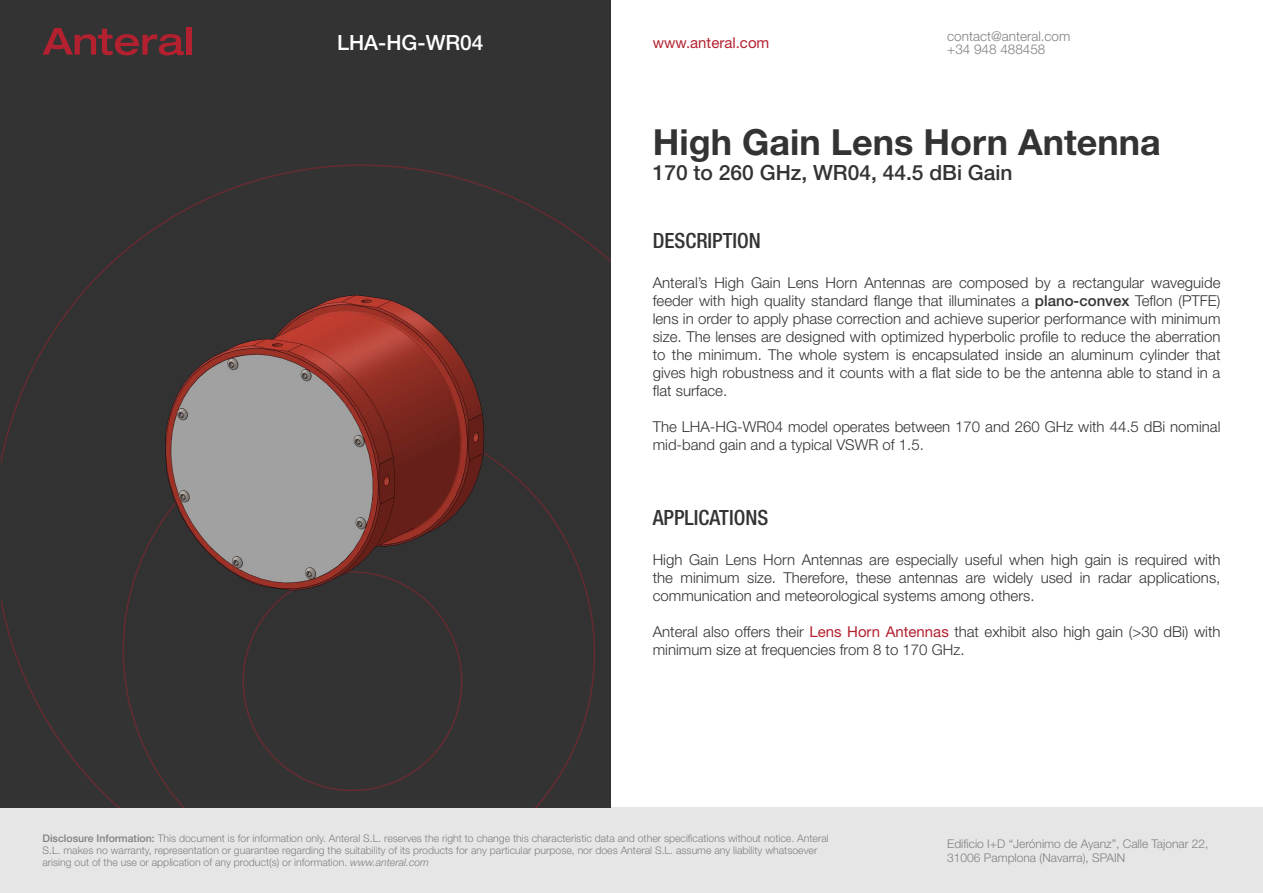
<style>
.page{position:relative;width:1263px;height:893px;background:#fff}
.page>*{position:absolute;margin:0;border:0;box-sizing:border-box;transform-origin:0 0}
.t1{font:700 36px "Helvetica Neue LT Std";color:#333}
.t2{font:500 21px "Helvetica Neue LT Std";color:#333}
.t3{font:500 condensed 21px "Helvetica Neue LT Std";color:#333}
.t4{font:500 21px "Helvetica Neue LT Std";color:#fff}
.t5{font:300 15px/18px "Helvetica Neue LT Std";color:#333;text-align:justify}
.t6{font:15px "Helvetica Neue LT Std";color:#b32130}
.t7{font:300 13.5px/13.5px "Helvetica Neue LT Std";color:#808080}
.t8{font:300 12px/13.5px "Helvetica Neue LT Std";color:#808080}
.t9{font:300 10.5px/12px "Helvetica Neue LT Std";color:#808080}
.s1{font-weight:500}
.s2{font-weight:400;color:#b32130}
.s3{font-style:italic}
</style>
<div class="page">
<div style="left:0;top:808px;width:1263px;height:85px;background:#e6e6e6"></div>
<div style="left:0;top:0;width:610px;height:808px;background:#333"></div>
<div style="left:186px;top:28px;width:5px;height:27px;background:#b32130"></div>
<svg style="left:43px;top:28px;width:141px;height:27px"></svg>
<svg style="left:21px;top:164px;width:589px;height:643px"></svg>
<img style="left:2px;top:195px;width:598px;height:476px">
<h2 class="t4" style="left:337px;top:30px;width:148px">LHA-HG-WR04</h2>
<p class="t6" style="left:653px;top:34px;width:118px">www.anteral.com</p>
<p class="t7" style="left:947px;top:29px;width:125px">contact@anteral.com +34 948 488458</p>
<h1 class="t1" style="left:653px;top:120px;width:510px">High Gain Lens Horn Antenna</h1>
<h2 class="t2" style="left:653px;top:160px;width:361px">170 to 260 GHz, WR04, 44.5 dBi Gain</h2>
<h2 class="t3" style="left:653px;top:228px;width:110px">DESCRIPTION</h2>
<p class="t5" style="left:653px;top:273px;width:569px">Anteral’s High Gain Lens Horn Antennas are composed by a rectangular waveguide feeder with high quality standard flange that illuminates a <span class="s1">plano-convex</span> Teflon (PTFE) lens in order to apply phase correction and achieve superior performance with minimum size. The lenses are designed with optimized hyperbolic profile to reduce the aberration to the minimum. The whole system is encapsulated inside an aluminum cylinder that gives high robustness and it counts with a flat side to be the antenna able to stand in a flat surface.</p>
<p class="t5" style="left:653px;top:417px;width:569px">The LHA-HG-WR04 model operates between 170 and 260 GHz with 44.5 dBi nominal mid-band gain and a typical VSWR of 1.5.</p>
<h2 class="t3" style="left:653px;top:505px;width:117px">APPLICATIONS</h2>
<p class="t5" style="left:653px;top:550px;width:569px">High Gain Lens Horn Antennas are especially useful when high gain is required with the minimum size. Therefore, these antennas are widely used in radar applications, communication and meteorological systems among others.</p>
<p class="t5" style="left:653px;top:622px;width:569px">Anteral also offers their <span class="s2">Lens Horn Antennas</span> that exhibit also high gain (&gt;30 dBi) with minimum size at frequencies from 8 to 170 GHz.</p>
<p class="t9" style="left:43px;top:832px;width:788px"><span class="s1">Disclosure Information:</span> This document is for information only. Anteral S.L. reserves the right to change this characteristic data and other specifications without notice. Anteral<br>S.L. makes no warranty, representation or guarantee regarding the suitability of its products for any particular purpose, nor does Anteral S.L. assume any liability whatsoever arising out of the use or application of any product(s) or information. <span class="s3">www.anteral.com</span></p>
<p class="t8" style="left:947px;top:837px;width:263px">Edificio I+D “Jerónimo de Ayanz”, Calle Tajonar 22,<br>31006 Pamplona (Navarra), SPAIN</p>
</div>
